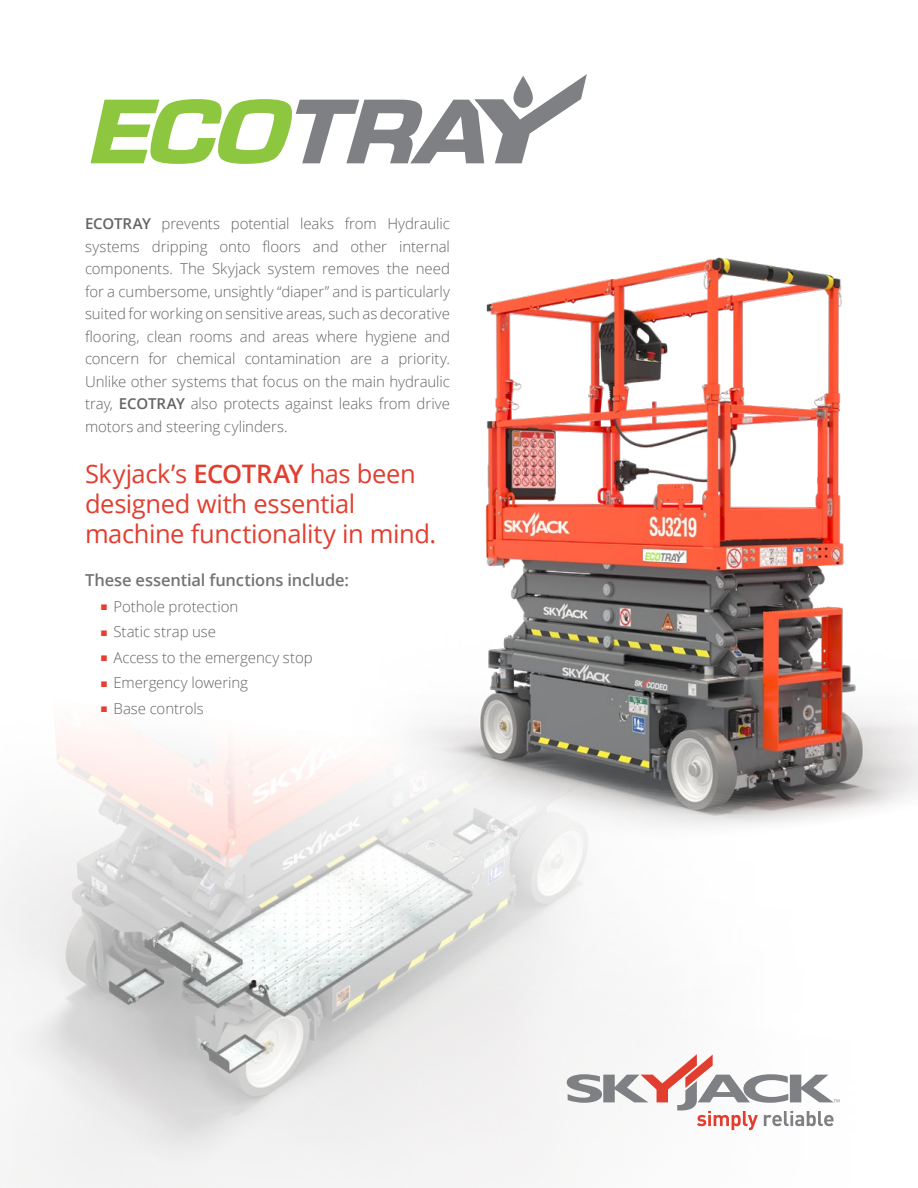
<style>
.page{position:relative;width:918px;height:1188px;background:#fff}
.page>*{position:absolute;margin:0;border:0;box-sizing:border-box;transform-origin:0 0}
.t1{font:25.5px/30px "Open Sans";letter-spacing:-.015em;color:#e23e30}
.t2{font:600 16.5px "Open Sans";letter-spacing:-.01em;color:#767376}
.t3{font:300 15px/22.5px "Open Sans";letter-spacing:-.005em;color:#636466;text-align:justify}
.s1{font-weight:600}
.s2{font-family:"Arial";font-weight:400;font-size:12px;color:#e63e30}
</style>
<div class="page">
<img style="left:0;top:731px;width:840px;height:457px">
<svg style="left:91px;top:74px;width:496px;height:90px"></svg>
<svg style="left:567px;top:1054px;width:272px;height:76px"></svg>
<img style="left:284px;top:257px;width:634px;height:651px">
<p class="t3" style="left:85px;top:212px;width:366px"><span class="s1">ECOTRAY</span> prevents potential leaks from Hydraulic systems dripping onto floors and other internal components. The Skyjack system removes the need for a cumbersome, unsightly “diaper” and is particularly suited for working on sensitive areas, such as decorative flooring, clean rooms and areas where hygiene and concern for chemical contamination are a priority.<br>Unlike other systems that focus on the main hydraulic tray, <span class="s1">ECOTRAY</span> also protects against leaks from drive motors and steering cylinders.</p>
<h1 class="t1" style="left:85px;top:458px;width:353px">Skyjack’s <span class="s1">ECOTRAY</span> has been designed with essential machine functionality in mind.</h1>
<p class="t2" style="left:85px;top:569px;width:265px">These essential functions include:</p>
<p class="t3" style="left:100px;top:595px;width:139px"><span class="s2">■</span> Pothole protection</p>
<p class="t3" style="left:100px;top:620px;width:117px"><span class="s2">■</span> Static strap use</p>
<p class="t3" style="left:100px;top:646px;width:214px"><span class="s2">■</span> Access to the emergency stop</p>
<p class="t3" style="left:100px;top:671px;width:149px"><span class="s2">■</span> Emergency lowering</p>
<p class="t3" style="left:100px;top:697px;width:105px"><span class="s2">■</span> Base controls</p>
</div>
